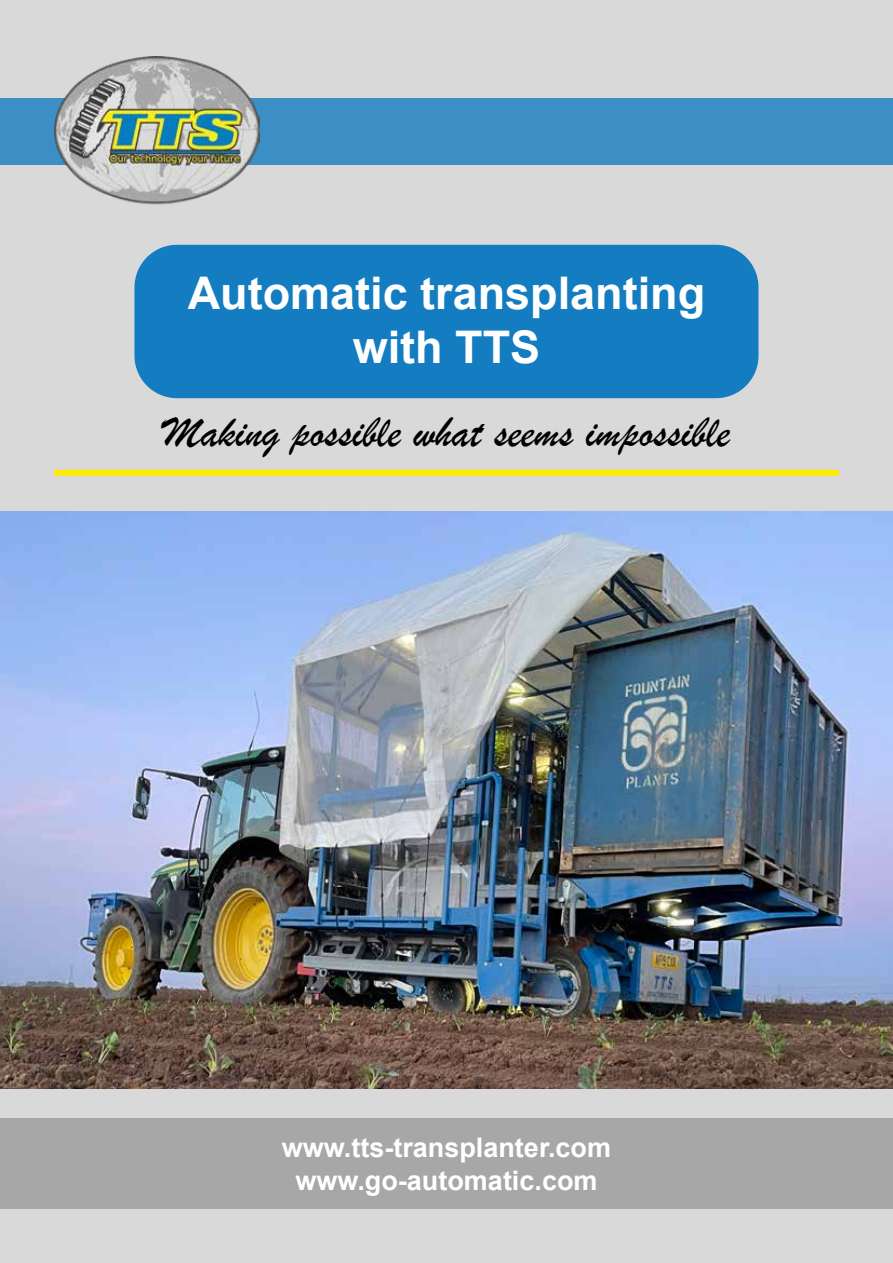
<style>
.page{position:relative;width:893px;height:1263px;background:#d9d9d9}
.page>*{position:absolute;margin:0;border:0;box-sizing:border-box;transform-origin:0 0}
.t1{font:45px "Brush Script";color:#000}
.t2{font:700 45px/54px "Arial";color:#fff;text-align:center}
.t3{font:700 27px/32.4px "Arial";color:#fff;text-align:center}
</style>
<div class="page">
<div style="left:0;top:1118px;width:893px;height:91px;background:#a8a7a7"></div>
<img style="left:0;top:511px;width:893px;height:577px">
<div style="left:0;top:98px;width:893px;height:67px;background:#3b8fc5"></div>
<img style="left:54px;top:56px;width:205px;height:149px">
<div style="left:134px;top:245px;width:624px;height:153px;background:#147cc0;border-radius:43px"></div>
<div style="left:54px;top:470px;width:785px;height:6px;background:#ffed00"></div>
<h1 class="t2" style="left:188px;top:266px;width:519px">Automatic transplanting with TTS</h1>
<h1 class="t1" style="left:163px;top:405px;width:568px">Making possible what seems impossible</h1>
<p class="t3" style="left:282px;top:1132px;width:331px">www.tts-transplanter.com www.go-automatic.com</p>
</div>
